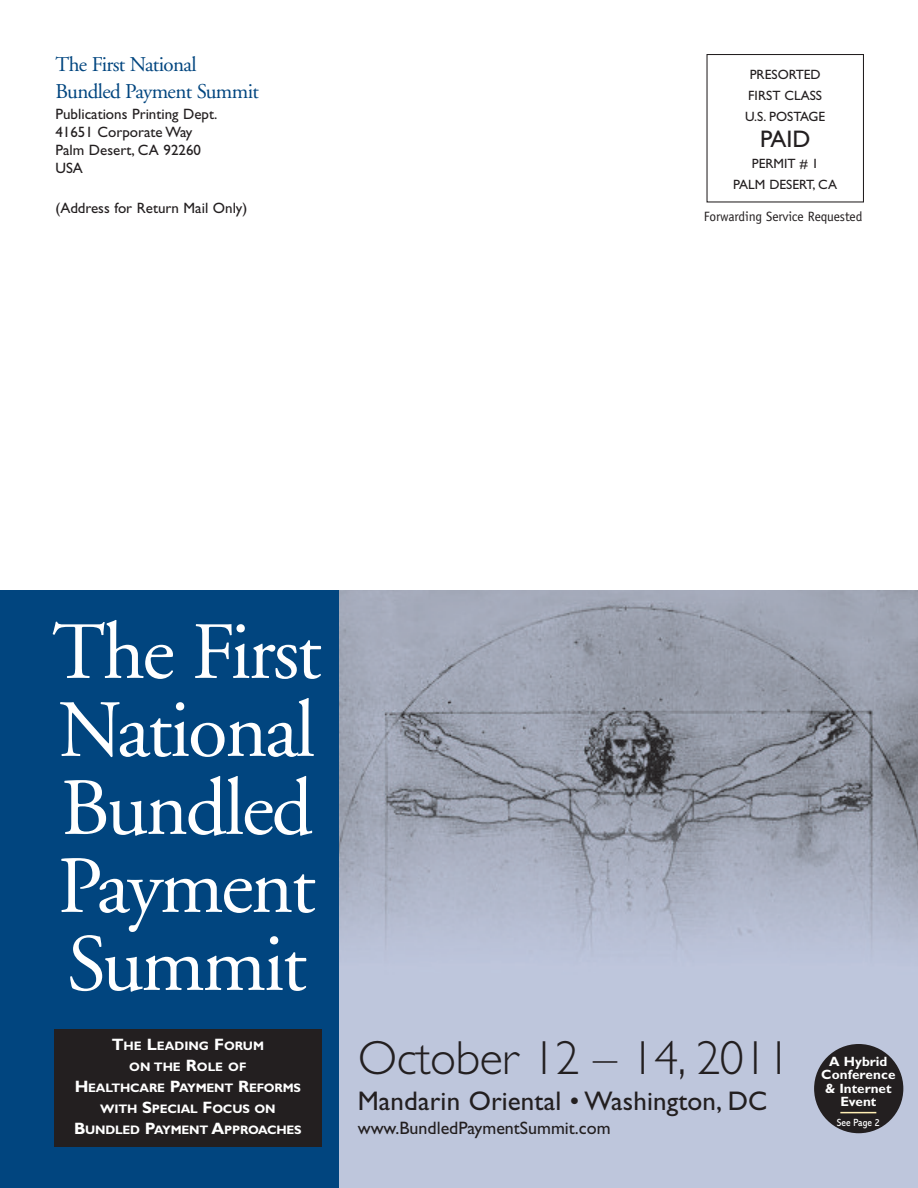
<style>
.page{position:relative;width:918px;height:1188px;background:#fff}
.page>*{position:absolute;margin:0;border:0;box-sizing:border-box;transform-origin:0 0}
.t1{font:81px/78px "Adobe Garamond";letter-spacing:-.03em;color:#fff;text-align:justify}
.t2{font:300 48px "Gill Sans";letter-spacing:-.01em;color:#231f20}
.t3{font:27px "Gill Sans";letter-spacing:.005em;color:#231f20}
.t4{font:24px "Gill Sans";color:#231f20}
.t5{font:21px/27px "Adobe Garamond";letter-spacing:-.03em;color:#01457f}
.t6{font:18px "Gill Sans";color:#231f20}
.t7{font:15px/18px "Gill Sans";color:#231f20}
.t8{font:13.5px/21px "Gill Sans";color:#231f20;text-align:center}
.t9{font:700 13.5px/13.5px "Gill Sans";color:#fff;text-align:center}
.t10{font:13.5px "Officina Sans";letter-spacing:-.01em;color:#231f20}
.t11{font:700 12.3px/21px "Gill Sans";letter-spacing:-.015em;color:#fff;text-align:center}
.t12{font:condensed 10.5px "Abadi";color:#fff}
.s1{font-size:16.5px}
</style>
<div class="page">
<div style="left:707px;top:54px;width:157px;height:149px;border:1px solid #231f20"></div>
<img style="left:338px;top:590px;width:580px;height:598px">
<div style="left:0;top:590px;width:338px;height:598px;background:#01457f"></div>
<div style="left:54px;top:1029px;width:268px;height:118px;background:#231f20"></div>
<div style="left:814px;top:1044px;width:89px;height:89px;background:#231f20;border-radius:50%"></div>
<hr style="left:840px;top:1112px;width:36px;height:1px;background:#ffeeb4">
<h3 class="t5" style="left:56px;top:52px;width:205px">The First National<br>Bundled Payment Summit</h3>
<p class="t7" style="left:55px;top:106px;width:163px">Publications Printing Dept.<br>41651 Corporate Way<br>Palm Desert, CA 92260<br>USA</p>
<p class="t7" style="left:55px;top:200px;width:193px">(Address for Return Mail Only)</p>
<h1 class="t1" style="left:52px;top:620px;width:271px">The First National Bundled Payment Summit</h1>
<p class="t8" style="left:745px;top:65px;width:82px">PRESORTED<br>FIRST CLASS<br>U.S. POSTAGE</p>
<h3 class="t4" style="left:760px;top:129px;width:52px">PAID</h3>
<p class="t8" style="left:733px;top:154px;width:105px">PERMIT # 1<br>PALM DESERT, CA</p>
<p class="t10" style="left:704px;top:212px;width:160px">Forwarding Service Requested</p>
<p class="t11" style="left:74px;top:1036px;width:229px"><span class="s1">T</span>HE <span class="s1">L</span>EADING <span class="s1">F</span>ORUM<br>ON THE <span class="s1">R</span>OLE OF<br><span class="s1">H</span>EALTHCARE <span class="s1">P</span>AYMENT <span class="s1">R</span>EFORMS<br>WITH <span class="s1">S</span>PECIAL <span class="s1">F</span>OCUS ON<br><span class="s1">B</span>UNDLED <span class="s1">P</span>AYMENT <span class="s1">A</span>PPROACHES</p>
<h2 class="t2" style="left:358px;top:1040px;width:435px">October 12 – 14, 2011</h2>
<h3 class="t3" style="left:358px;top:1091px;width:411px">Mandarin Oriental • Washington, DC</h3>
<h3 class="t6" style="left:358px;top:1122px;width:254px">www.BundledPaymentSummit.com</h3>
<p class="t9" style="left:821px;top:1056px;width:76px">A Hybrid<br>Conference &amp; Internet<br>Event</p>
<p class="t12" style="left:837px;top:1119px;width:44px">See Page 2</p>
</div>
